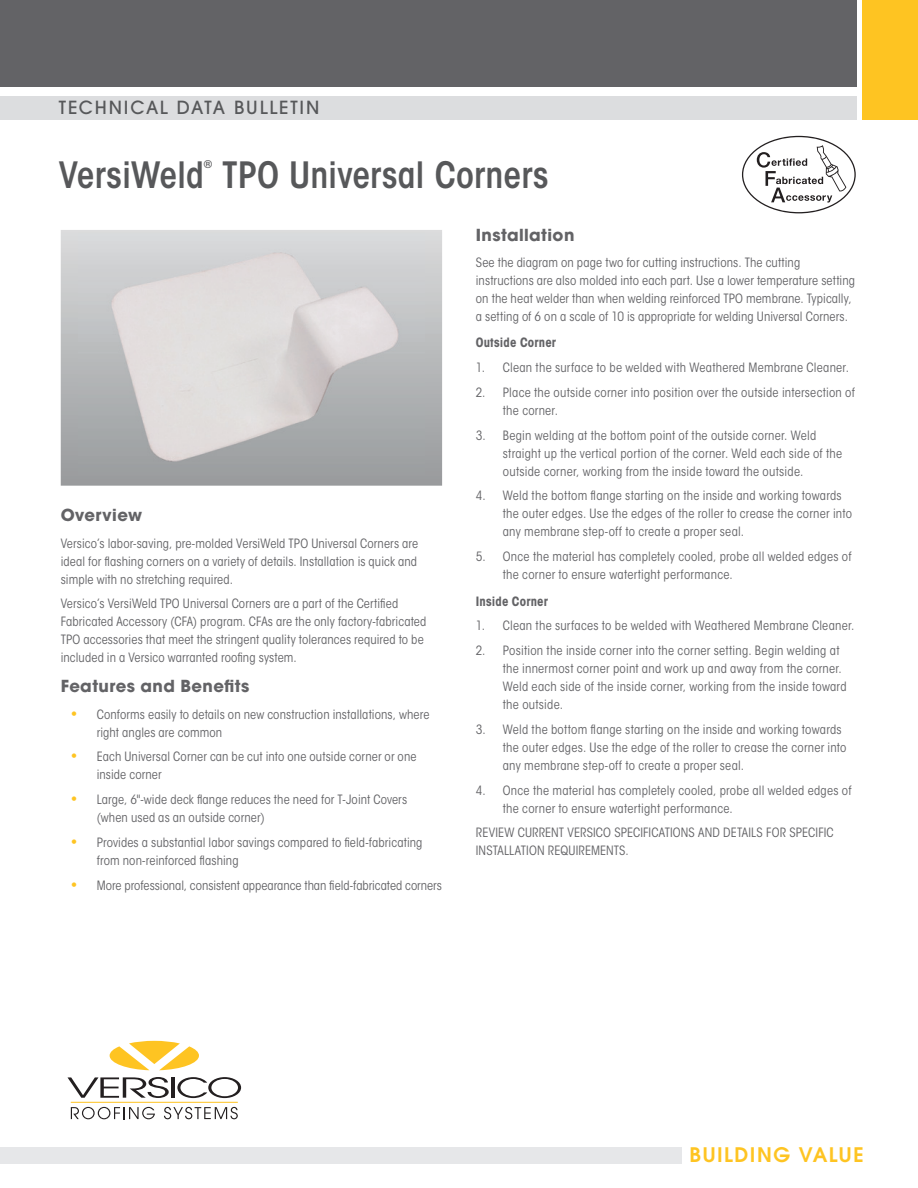
<style>
.page{position:relative;width:918px;height:1188px;background:#fff}
.page>*{position:absolute;margin:0;border:0;box-sizing:border-box;transform-origin:0 0}
.t1{font:600 condensed 36px "ITC Avant Garde Std";color:#57585a}
.t2{font:600 19.95px "ITC Avant Garde Std";letter-spacing:.075em;color:#fec422}
.t3{font:500 18px "ITC Avant Garde Std";letter-spacing:.1em;color:#57585a}
.t4{font:700 16.5px "ITC Avant Garde Std";letter-spacing:.025em;color:#636366}
.t5{font:condensed 12.75px/18px "ITC Avant Garde Std";letter-spacing:.015em;color:#636366}
.t6{font:condensed 12.75px "ITC Avant Garde Std";letter-spacing:-.005em;color:#636366}
.t7{font:700 condensed 12.75px "ITC Avant Garde Std";letter-spacing:.01em;color:#636366}
.t8{font:600 condensed 10.5px "ITC Avant Garde Std";color:#57585a}
.s1{font-stretch:normal;font-size:14.25px;color:#fec422}
</style>
<div class="page">
<div style="left:0;top:1147px;width:681px;height:17px;background:#e6e7e9"></div>
<div style="left:0;top:96px;width:856px;height:23px;background:#dcdddf"></div>
<div style="left:0;top:0;width:856px;height:87px;background:#636366"></div>
<div style="left:863px;top:0;width:55px;height:119px;background:#fec422"></div>
<svg style="left:71px;top:1107px;width:84px;height:12px"></svg>
<svg style="left:164px;top:1107px;width:74px;height:12px"></svg>
<svg style="left:177px;top:1077px;width:64px;height:21px"></svg>
<hr style="left:171px;top:1077px;width:4px;height:21px;background:#231f20">
<svg style="left:68px;top:1077px;width:101px;height:21px"></svg>
<hr style="left:71px;top:1102px;width:167px;height:1px;background:#fec422">
<svg style="left:110px;top:1041px;width:89px;height:29px"></svg>
<svg style="left:742px;top:136px;width:114px;height:77px"></svg>
<img style="left:79px;top:231px;width:345px;height:243px">
<h3 class="t3" style="left:59px;top:100px;width:262px">TECHNICAL DATA BULLETIN</h3>
<h1 class="t1" style="left:59px;top:161px;width:147px">VersiWeld</h1>
<p class="t8" style="left:204px;top:161px;width:10px">®</p>
<h1 class="t1" style="left:222px;top:161px;width:328px">TPO Universal Corners</h1>
<p class="t4" style="left:61px;top:509px;width:83px">Overview</p>
<p class="t5" style="left:61px;top:535px;width:359px;text-align:justify">Versico’s labor-saving, pre-molded VersiWeld TPO Universal Corners are ideal for flashing corners on a variety of details. Installation is quick and simple with no stretching required.</p>
<p class="t5" style="left:61px;top:596px;width:367px">Versico’s VersiWeld TPO Universal Corners are a part of the Certified Fabricated Accessory (CFA) program. CFAs are the only factory-fabricated TPO accessories that meet the stringent quality tolerances required to be included in a Versico warranted roofing system.</p>
<p class="t4" style="left:61px;top:680px;width:190px">Features and Benefits</p>
<p class="t5" style="left:97px;top:706px;width:334px;text-indent:-27px"><span class="s1">•</span> Conforms easily to details on new construction installations, where right angles are common</p>
<p class="t5" style="left:97px;top:749px;width:321px;text-indent:-27px"><span class="s1">•</span> Each Universal Corner can be cut into one outside corner or one inside corner</p>
<p class="t5" style="left:97px;top:792px;width:312px;text-indent:-27px"><span class="s1">•</span> Large, 6"-wide deck flange reduces the need for T-Joint Covers (when used as an outside corner)</p>
<p class="t5" style="left:97px;top:834px;width:327px;text-indent:-27px"><span class="s1">•</span> Provides a substantial labor savings compared to field-fabricating from non-reinforced flashing</p>
<p class="t6" style="left:70px;top:880px;width:374px"><span class="s1">•</span> More professional, consistent appearance than field-fabricated corners</p>
<p class="t4" style="left:476px;top:228px;width:100px">Installation</p>
<p class="t5" style="left:476px;top:254px;width:381px">See the diagram on page two for cutting instructions. The cutting instructions are also molded into each part. Use a lower temperature setting on the heat welder than when welding reinforced TPO membrane. Typically, a setting of 6 on a scale of 10 is appropriate for welding Universal Corners.</p>
<p class="t7" style="left:476px;top:338px;width:82px">Outside Corner</p>
<p class="t5" style="left:476px;top:360px;width:375px">1. Clean the surface to be welded with Weathered Membrane Cleaner.</p>
<p class="t5" style="left:503px;top:384px;width:354px;text-indent:-27px">2. Place the outside corner into position over the outside intersection of the corner.</p>
<p class="t5" style="left:503px;top:427px;width:341px;text-indent:-27px">3. Begin welding at the bottom point of the outside corner. Weld straight up the vertical portion of the corner. Weld each side of the outside corner, working from the inside toward the outside.</p>
<p class="t5" style="left:503px;top:488px;width:351px;text-indent:-27px">4. Weld the bottom flange starting on the inside and working towards the outer edges. Use the edges of the roller to crease the corner into any membrane step-off to create a proper seal.</p>
<p class="t5" style="left:503px;top:549px;width:350px;text-indent:-27px">5. Once the material has completely cooled, probe all welded edges of the corner to ensure watertight performance.</p>
<p class="t7" style="left:476px;top:596px;width:74px">Inside Corner</p>
<p class="t5" style="left:476px;top:618px;width:380px">1. Clean the surfaces to be welded with Weathered Membrane Cleaner.</p>
<p class="t5" style="left:503px;top:643px;width:345px;text-indent:-27px">2. Position the inside corner into the corner setting. Begin welding at the innermost corner point and work up and away from the corner.<br>Weld each side of the inside corner, working from the inside toward the outside.</p>
<p class="t5" style="left:503px;top:722px;width:345px;text-indent:-27px">3. Weld the bottom flange starting on the inside and working towards the outer edges. Use the edge of the roller to crease the corner into any membrane step-off to create a proper seal.</p>
<p class="t5" style="left:503px;top:782px;width:350px;text-indent:-27px">4. Once the material has completely cooled, probe all welded edges of the corner to ensure watertight performance.</p>
<p class="t5" style="left:476px;top:825px;width:359px">REVIEW CURRENT VERSICO SPECIFICATIONS AND DETAILS FOR SPECIFIC<br>INSTALLATION REQUIREMENTS.</p>
<h2 class="t2" style="left:690px;top:1147px;width:176px">BUILDING VALUE</h2>
</div>
